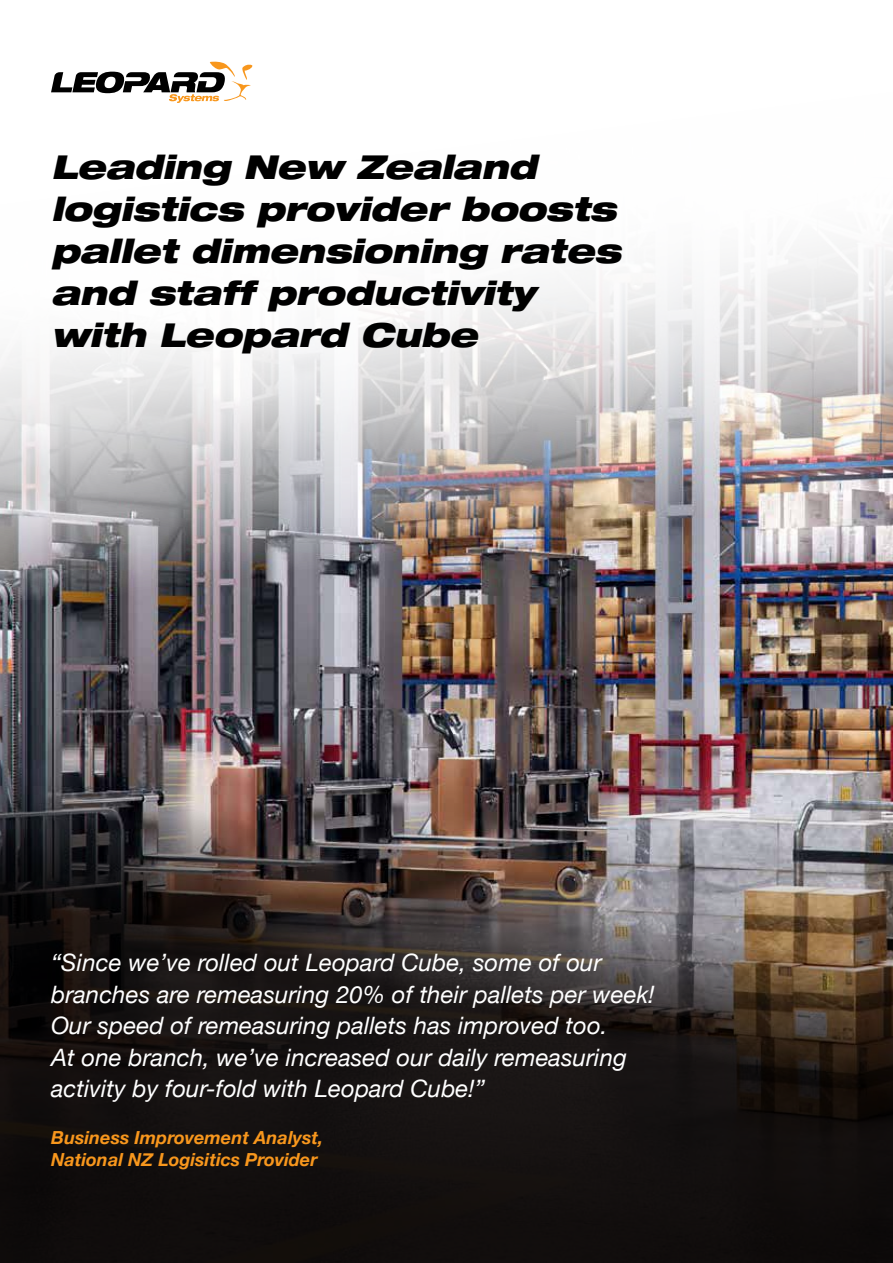
<style>
.page{position:relative;width:893px;height:1263px;background:#fff}
.page>*{position:absolute;margin:0;border:0;box-sizing:border-box;transform-origin:0 0}
.t1{font:italic 900 expanded 33px/42px "Helvetica Neue LT Std";letter-spacing:-.01em;color:#000}
.t2{font:italic 24px/31.5px "Helvetica Neue";letter-spacing:.005em;color:#fff}
.t3{font:italic 700 18px/21.6px "Helvetica Neue";letter-spacing:.005em;color:#f8971d}
</style>
<div class="page">
<img style="left:0;top:600px;width:893px;height:63px">
<img style="left:0;top:663px;width:893px;height:600px">
<img style="left:0;top:243px;width:893px;height:357px">
<svg style="left:51px;top:61px;width:202px;height:42px"></svg>
<h1 class="t1" style="left:51px;top:146px;width:571px">Leading New Zealand logistics provider boosts pallet dimensioning rates and staff productivity with Leopard Cube</h1>
<p class="t2" style="left:51px;top:948px;width:605px">“Since we’ve rolled out Leopard Cube, some of our branches are remeasuring 20% of their pallets per week!<br>Our speed of remeasuring pallets has improved too.<br>At one branch, we’ve increased our daily remeasuring activity by four-fold with Leopard Cube!”</p>
<p class="t3" style="left:51px;top:1127px;width:274px">Business Improvement Analyst,<br>National NZ Logisitics Provider</p>
</div>
